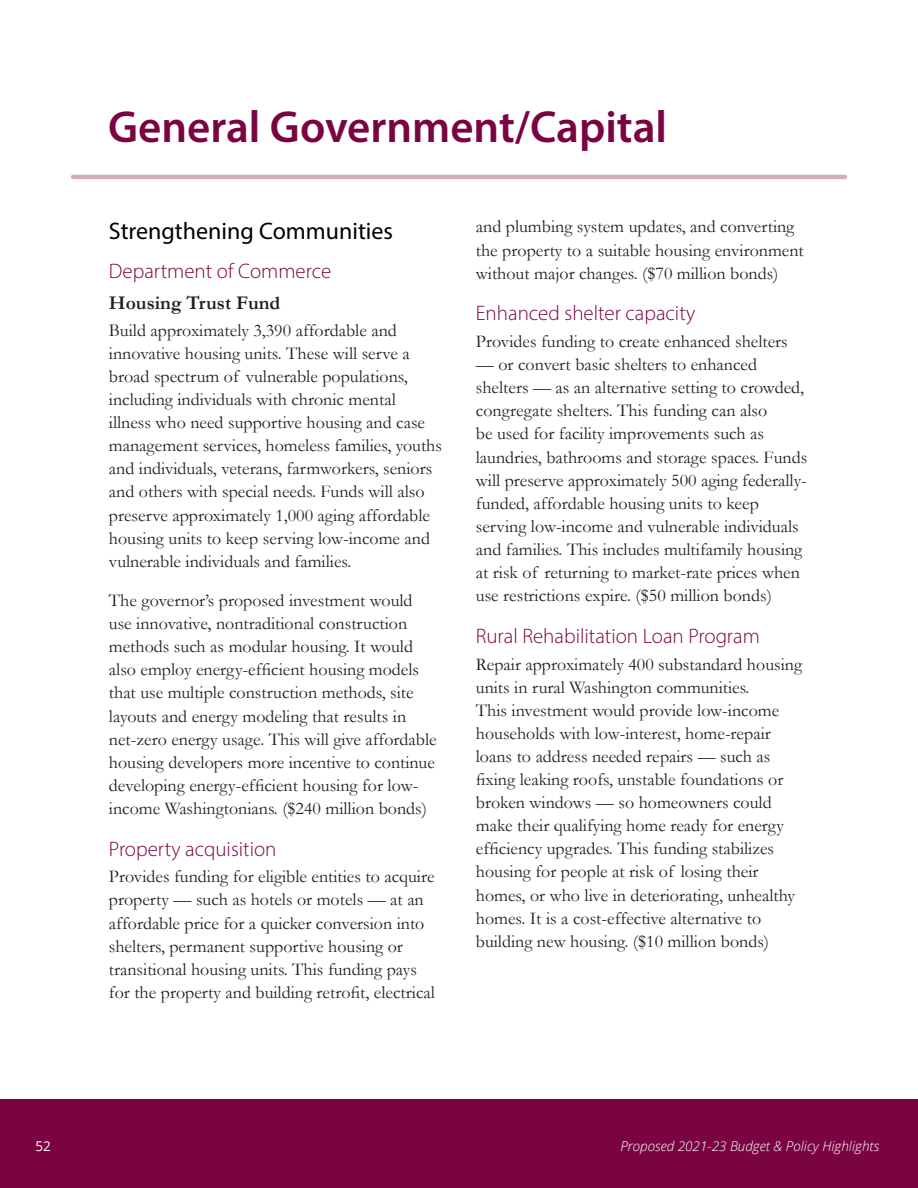
<style>
.page{position:relative;width:918px;height:1188px;background:#fff}
.page>*{position:absolute;margin:0;border:0;box-sizing:border-box;transform-origin:0 0}
.Section_Heading{font:600 45px "Myriad Pro";color:#7a0441}
.Heading_1{font:24px "Myriad Pro";color:#000}
.Heading_2___space{font:300 21px "Myriad Pro";color:#7a0441}
.Heading_3{font:700 19.5px "Garamond";color:#231f20}
.Body{font:18px/23.1px "Garamond";color:#231f20}
.t1{font:italic 300 13.5px "Open Sans";color:#fff}
.t2{font:13.5px "Open Sans";color:#fff}
</style>
<div class="page">
<div style="left:0;top:1099px;width:918px;height:89px;background:#7a0441"></div>
<hr style="left:73px;top:175px;width:772px;height:4px;background:#d3acc0">
<p class="Section_Heading" style="left:108px;top:98px;width:561px">General Government/Capital</p>
<p class="Heading_1" style="left:109px;top:216px;width:286px">Strengthening Communities</p>
<p class="Heading_2___space" style="left:109px;top:258px;width:224px">Department of Commerce</p>
<p class="Heading_3" style="left:109px;top:290px;width:173px">Housing Trust Fund</p>
<p class="Body" style="left:109px;top:318px;width:335px">Build approximately 3,390 affordable and innovative housing units. These will serve a broad spectrum of vulnerable populations, including individuals with chronic mental illness who need supportive housing and case management services, homeless families, youths and individuals, veterans, farmworkers, seniors and others with special needs. Funds will also preserve approximately 1,000 aging affordable housing units to keep serving low-income and vulnerable individuals and families.</p>
<p class="Body" style="left:109px;top:588px;width:329px">The governor’s proposed investment would use innovative, nontraditional construction methods such as modular housing. It would also employ energy-efficient housing models that use multiple construction methods, site layouts and energy modeling that results in net-zero energy usage. This will give affordable housing developers more incentive to continue developing energy-efficient housing for low&shy;income Washingtonians. ($240 million bonds)</p>
<p class="Heading_2___space" style="left:109px;top:836px;width:169px">Property acquisition</p>
<p class="Body" style="left:109px;top:865px;width:328px">Provides funding for eligible entities to acquire property — such as hotels or motels — at an affordable price for a quicker conversion into shelters, permanent supportive housing or transitional housing units. This funding pays for the property and building retrofit, electrical</p>
<p class="Body" style="left:476px;top:215px;width:329px">and plumbing system updates, and converting the property to a suitable housing environment without major changes. ($70 million bonds)</p>
<p class="Heading_2___space" style="left:476px;top:301px;width:221px">Enhanced shelter capacity</p>
<p class="Body" style="left:476px;top:329px;width:313px">Provides funding to create enhanced shelters</p>
<p class="Body" style="left:476px;top:353px;width:333px">— or convert basic shelters to enhanced shelters — as an alternative setting to crowded, congregate shelters. This funding can also<br>be used for facility improvements such as laundries, bathrooms and storage spaces. Funds will preserve approximately 500 aging federally&shy;funded, affordable housing units to keep serving low-income and vulnerable individuals and families. This includes multifamily housing at risk of returning to market-rate prices when use restrictions expire. ($50 million bonds)</p>
<p class="Heading_2___space" style="left:476px;top:623px;width:285px">Rural Rehabilitation Loan Program</p>
<p class="Body" style="left:476px;top:652px;width:328px">Repair approximately 400 substandard housing units in rural Washington communities.<br>This investment would provide low-income households with low-interest, home-repair loans to address needed repairs — such as fixing leaking roofs, unstable foundations or broken windows — so homeowners could make their qualifying home ready for energy efficiency upgrades. This funding stabilizes housing for people at risk of losing their homes, or who live in deteriorating, unhealthy homes. It is a cost-effective alternative to building new housing. ($10 million bonds)</p>
<p class="t2" style="left:35px;top:1137px;width:17px">52</p>
<p class="t1" style="left:620px;top:1137px;width:260px">Proposed 2021-23 Budget &amp; Policy Highlights</p>
</div>
